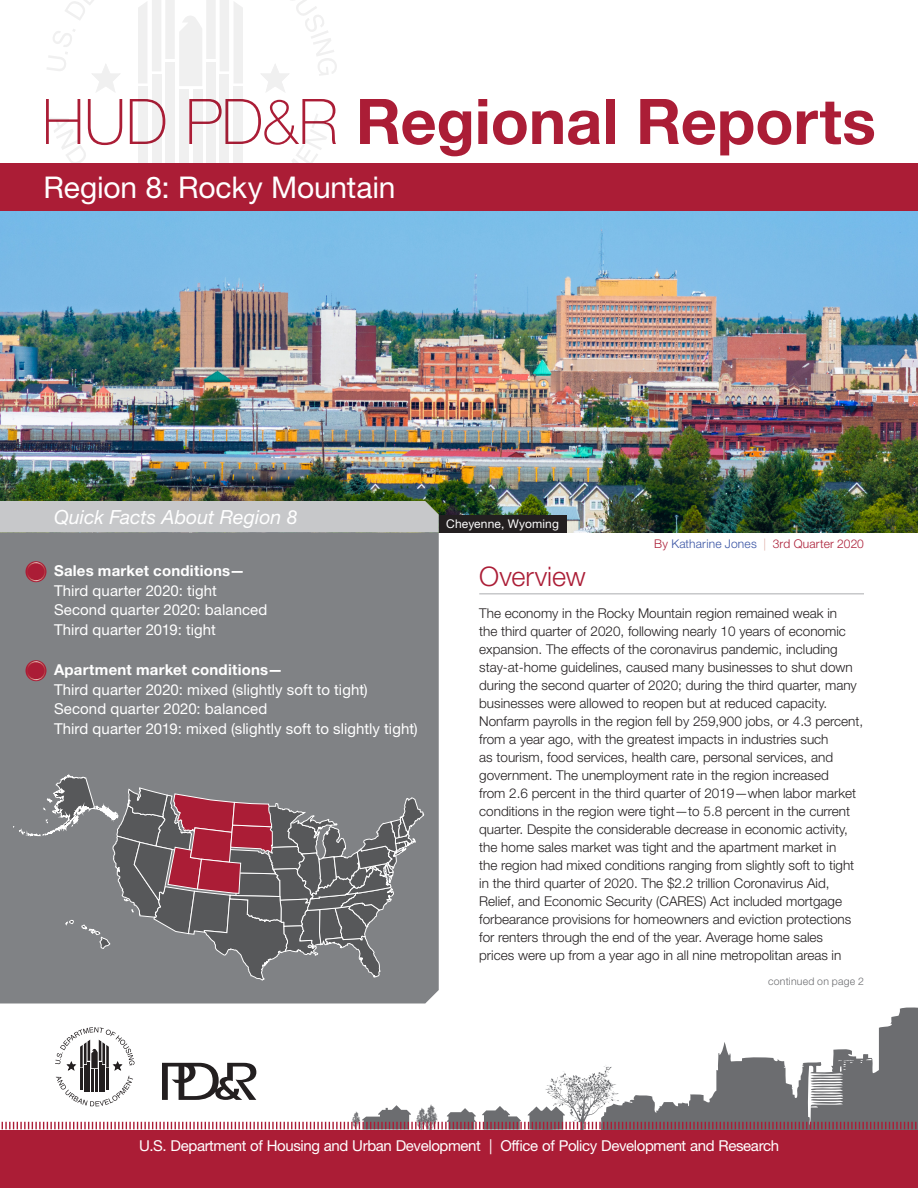
<style>
.page{position:relative;width:918px;height:1188px;background:#fff}
.page>*{position:absolute;margin:0;border:0;box-sizing:border-box;transform-origin:0 0}
.t1{font:700 63px "Helvetica Neue LT Std";letter-spacing:-.005em;color:#ab1d36}
.t2{font:30px "Helvetica Neue LT Std";letter-spacing:-.005em;color:#fff}
.t3{font:300 27px "Helvetica Neue LT Std";color:#ab1d36}
.t4{font:italic 19.5px "Helvetica Neue LT Std";color:#fff}
.t5{font:15px "Helvetica Neue LT Std";color:#fff}
.t6{font:15px "Helvetica Neue LT Std";letter-spacing:-.025em;color:#fff}
.t7{font:700 15px "Helvetica Neue LT Std";letter-spacing:.015em;color:#fff}
.t8{font:300 13.5px/18px "Helvetica Neue LT Std";color:#231f20}
.t9{font:300 12px "Helvetica Neue LT Std";letter-spacing:.015em;color:#ab1d36}
.t10{font:12px "Helvetica Neue LT Std";letter-spacing:.01em;color:#fff}
.t11{font:300 10.5px "Helvetica Neue LT Std";letter-spacing:.02em;color:#6c6d70}
.s1{font-weight:100}
.s2{color:#3954a4}
.s3{color:#e1b3aa}
</style>
<div class="page">
<img style="left:0;top:212px;width:918px;height:320px">
<svg style="left:92px;top:64px;width:28px;height:28px"></svg>
<div style="left:165px;top:62px;width:10px;height:110px;background:#f0f0f0"></div>
<div style="left:179px;top:89px;width:10px;height:83px;background:#f0f0f0"></div>
<div style="left:152px;top:74px;width:9px;height:98px;background:#f0f0f0"></div>
<div style="left:138px;top:87px;width:9px;height:80px;background:#f0f0f0"></div>
<div style="left:206px;top:62px;width:10px;height:110px;background:#f0f0f0"></div>
<div style="left:220px;top:74px;width:9px;height:98px;background:#f0f0f0"></div>
<div style="left:234px;top:87px;width:9px;height:80px;background:#f0f0f0"></div>
<div style="left:193px;top:89px;width:9px;height:83px;background:#f0f0f0"></div>
<svg style="left:47px;top:29px;width:28px;height:42px"></svg>
<svg style="left:65px;top:0;width:29px;height:20px"></svg>
<svg style="left:261px;top:0;width:76px;height:92px"></svg>
<svg style="left:49px;top:118px;width:83px;height:46px"></svg>
<svg style="left:254px;top:114px;width:78px;height:50px"></svg>
<svg style="left:138px;top:0;width:105px;height:86px"></svg>
<div style="left:0;top:164px;width:918px;height:48px;background:#ab1d36"></div>
<div style="left:0;top:532px;width:439px;height:472px;background:#808285"></div>
<div style="left:0;top:501px;width:439px;height:31px;background:#c7c8ca"></div>
<svg style="left:883px;top:1007px;width:35px;height:20px"></svg>
<div style="left:0;top:1130px;width:918px;height:58px;background:#ab1d36"></div>
<svg style="left:1px;top:1027px;width:917px;height:103px"></svg>
<hr style="left:479px;top:593px;width:385px;height:2px;background:#c7c8ca">
<div style="left:439px;top:515px;width:128px;height:17px;background:#231f20"></div>
<div style="left:26px;top:561px;width:20px;height:21px;background:#ab1d36;border-radius:50%"></div>
<div style="left:27px;top:562px;width:18px;height:19px;border:1px solid #fff;border-radius:50%"></div>
<div style="left:26px;top:660px;width:20px;height:21px;background:#ab1d36;border-radius:50%"></div>
<div style="left:27px;top:661px;width:18px;height:19px;border:1px solid #fff;border-radius:50%"></div>
<svg style="left:14px;top:774px;width:410px;height:226px;background:#7e757a"></svg>
<h1 class="t1" style="left:42px;top:83px;width:835px"><span class="s1">HUD PD&amp;R</span> Regional Reports</h1>
<h1 class="t2" style="left:44px;top:170px;width:353px">Region 8: Rocky Mountain</h1>
<h2 class="t4" style="left:54px;top:505px;width:245px">Quick Facts About Region 8</h2>
<p class="t10" style="left:446px;top:516px;width:114px">Cheyenne, Wyoming</p>
<p class="t7" style="left:54px;top:562px;width:192px">Sales market conditions—</p>
<p class="t5" style="left:54px;top:581px;width:165px">Third quarter 2020: tight</p>
<p class="t5" style="left:54px;top:601px;width:215px">Second quarter 2020: balanced</p>
<p class="t5" style="left:54px;top:620px;width:163px">Third quarter 2019: tight</p>
<p class="t7" style="left:54px;top:661px;width:230px">Apartment market conditions—</p>
<p class="t5" style="left:54px;top:680px;width:315px">Third quarter 2020: mixed (slightly soft to tight)</p>
<p class="t5" style="left:54px;top:700px;width:215px">Second quarter 2020: balanced</p>
<p class="t5" style="left:54px;top:719px;width:365px">Third quarter 2019: mixed (slightly soft to slightly tight)</p>
<p class="t9" style="left:654px;top:536px;width:211px">By <span class="s2">Katharine Jones</span> <span class="s3">|</span> 3rd Quarter 2020</p>
<h2 class="t3" style="left:479px;top:560px;width:108px">Overview</h2>
<p class="t8" style="left:479px;top:604px;width:385px">The economy in the Rocky Mountain region remained weak in<br>the third quarter of 2020, following nearly 10 years of economic expansion. The effects of the coronavirus pandemic, including stay-at-home guidelines, caused many businesses to shut down during the second quarter of 2020; during the third quarter, many businesses were allowed to reopen but at reduced capacity.<br>Nonfarm payrolls in the region fell by 259,900 jobs, or 4.3 percent, from a year ago, with the greatest impacts in industries such<br>as tourism, food services, health care, personal services, and government. The unemployment rate in the region increased<br>from 2.6 percent in the third quarter of 2019—when labor market conditions in the region were tight—to 5.8 percent in the current quarter. Despite the considerable decrease in economic activity, the home sales market was tight and the apartment market in<br>the region had mixed conditions ranging from slightly soft to tight in the third quarter of 2020. The $2.2 trillion Coronavirus Aid, Relief, and Economic Security (CARES) Act included mortgage forbearance provisions for homeowners and eviction protections for renters through the end of the year. Average home sales<br>prices were up from a year ago in all nine metropolitan areas in</p>
<p class="t11" style="left:768px;top:975px;width:97px">continued on page 2</p>
<p class="t6" style="left:139px;top:1136px;width:642px">U.S. Department of Housing and Urban Development | Office of Policy Development and Research</p>
</div>
